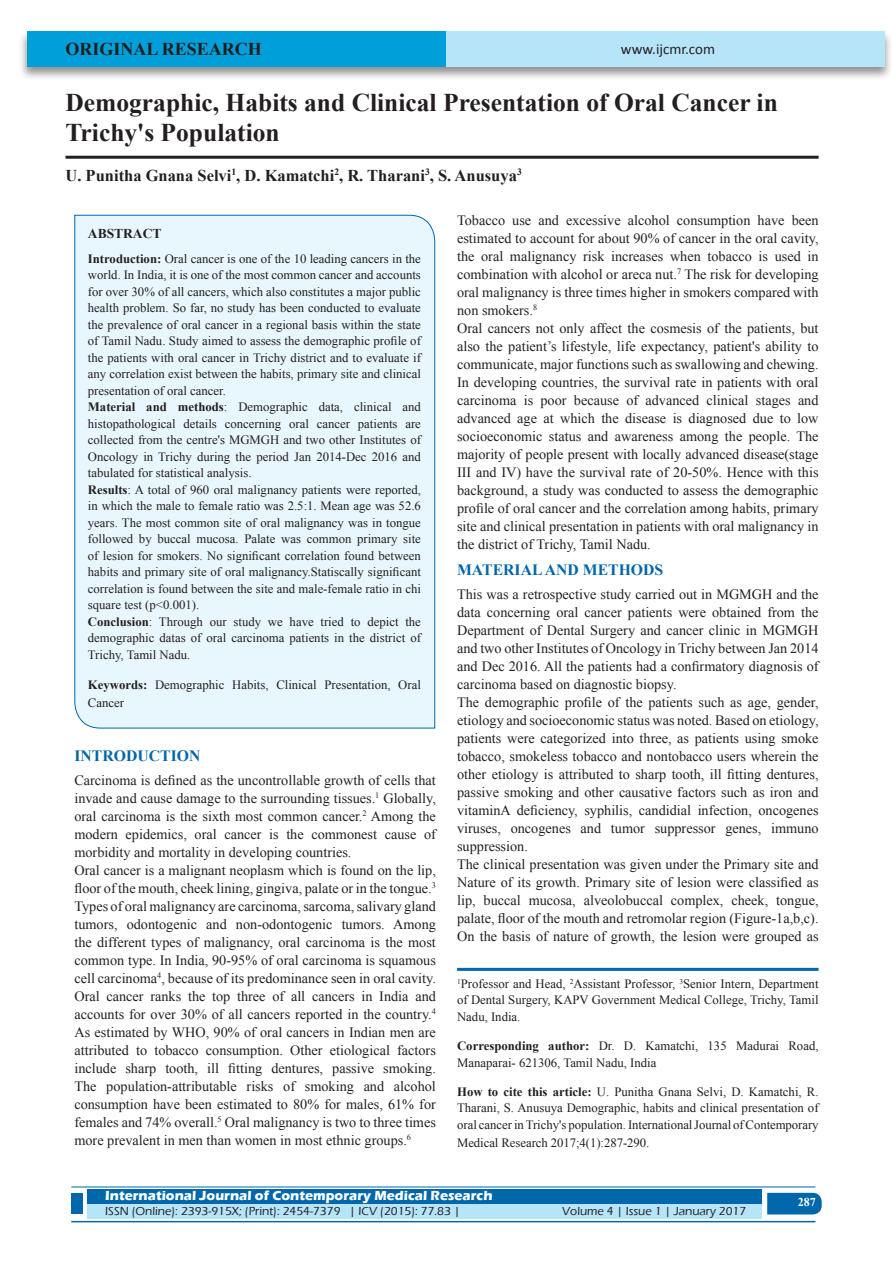
<style>
.page{position:relative;width:893px;height:1263px;background:#fff}
.page>*{position:absolute;margin:0;border:0;box-sizing:border-box;transform-origin:0 0}
.A_Title_New{font:700 25.5px/30px "Times New Roman";color:#231f20}
.AT_new{font:700 18px "Times New Roman";color:#231f20}
.AU-New{font:700 16.5px "Times New Roman";color:#231f20}
.t1{font:700 15.75px "Times New Roman";color:#0067aa}
.t2{font:15px "Calibri";color:#231f20}
.TX_New{font:14.25px/18px "Times New Roman";color:#231f20;text-align:justify}
.t3{font:700 13.5px "Eras ITC";color:#fff}
.t4{font:700 13.5px "Times New Roman";color:#231f20}
.HTC_new{font:12.75px/16.5px "Times New Roman";color:#231f20}
.Affi_New{font:12.75px/16.5px "Times New Roman";color:#231f20;text-align:justify}
.Corresponding{font:12.75px/16.5px "Times New Roman";color:#231f20}
.t5{font:500 12px "Eras ITC";color:#231f20}
.t6{font:700 12px "Times New Roman";color:#fff}
.s1{font-weight:700}
</style>
<div class="page">
<div style="left:19px;top:29px;width:874px;height:52px;background:#231f20;opacity:.5"></div>
<div style="left:27px;top:31px;width:858px;height:35px;background:#b6e4f9"></div>
<div style="left:27px;top:31px;width:419px;height:35px;background:#009fda"></div>
<div style="left:87px;top:1189px;width:674px;height:15px;background:#0067aa"></div>
<div style="left:87px;top:1204px;width:674px;height:15px;background:#b6e4f9"></div>
<svg style="left:767px;top:1193px;width:55px;height:21px"></svg>
<hr style="left:71px;top:1186px;width:744px;height:1px;background:#0067aa">
<hr style="left:71px;top:1221px;width:744px;height:1px;background:#0067aa">
<div style="left:71px;top:1193px;width:12px;height:21px;background:#0067aa"></div>
<hr style="left:65px;top:156px;width:754px;height:3px;background:#231f20">
<div style="left:74px;top:214px;width:361px;height:515px;background:#e8f6fd"></div>
<hr style="left:457px;top:968px;width:362px;height:3px;background:#0067aa">
<p class="AT_new" style="left:65px;top:36px;width:198px">ORIGINAL RESEARCH</p>
<p class="t2" style="left:621px;top:40px;width:96px">www.ijcmr.com</p>
<p class="A_Title_New" style="left:65px;top:87px;width:714px">Demographic, Habits and Clinical Presentation of Oral Cancer in<br>Trichy's Population</p>
<p class="AU-New" style="left:65px;top:164px;width:458px">U. Punitha Gnana Selvi<sup>1</sup>, D. Kamatchi<sup>2</sup>, R. Tharani<sup>3</sup>, S. Anusuya<sup>3</sup></p>
<p class="t4" style="left:88px;top:224px;width:75px">ABSTRACT</p>
<p class="HTC_new" style="left:88px;top:250px;width:335px"><span class="s1">Introduction</span><span class="s1">:</span> Oral cancer is one of the 10 leading cancers in the world. In India, it is one of the most common cancer and accounts for over 30% of all cancers, which also constitutes a major public health problem. So far, no study has been conducted to evaluate the prevalence of oral cancer in a regional basis within the state of Tamil Nadu. Study aimed to assess the demographic profile of the patients with oral cancer in Trichy district and to evaluate if any correlation exist between the habits, primary site and clinical presentation of oral cancer.<br><span class="s1">Material and methods</span>: Demographic data, clinical and histopathological details concerning oral cancer patients are collected from the centre's MGMGH and two other Institutes of Oncology in Trichy during the period Jan 2014-Dec 2016 and tabulated for statistical analysis.<br><span class="s1">Results</span>: A total of 960 oral malignancy patients were reported, in which the male to female ratio was 2.5:1. Mean age was 52.6 years. The most common site of oral malignancy was in tongue followed by buccal mucosa. Palate was common primary site of lesion for smokers. No significant correlation found between habits and primary site of oral malignancy.Statiscally significant correlation is found between the site and male-female ratio in chi square test (p&lt;0.001).<br><span class="s1">Conclusion</span>: Through our study we have tried to depict the demographic datas of oral carcinoma patients in the district of Trichy, Tamil Nadu.</p>
<p class="HTC_new" style="left:88px;top:676px;width:334px;line-height:18px"><span class="s1">Keywords:</span> Demographic Habits, Clinical Presentation, Oral<br>Cancer</p>
<h1 class="t1" style="left:74px;top:744px;width:127px">INTRODUCTION</h1>
<p class="TX_New" style="left:74px;top:771px;width:363px">Carcinoma is defined as the uncontrollable growth of cells that invade and cause damage to the surrounding tissues.<sup>1</sup> Globally, oral carcinoma is the sixth most common cancer.<sup>2</sup> Among the modern epidemics, oral cancer is the commonest cause of morbidity and mortality in developing countries.</p>
<p class="TX_New" style="left:74px;top:861px;width:363px">Oral cancer is a malignant neoplasm which is found on the lip, floor of the mouth, cheek lining, gingiva, palate or in the tongue.<sup>3<br></sup>Types of oral malignancy are carcinoma, sarcoma, salivary gland tumors, odontogenic and non-odontogenic tumors. Among the different types of malignancy, oral carcinoma is the most common type. In India, 90-95% of oral carcinoma is squamous cell carcinoma<sup>4</sup>, because of its predominance seen in oral cavity.</p>
<p class="TX_New" style="left:74px;top:987px;width:363px">Oral cancer ranks the top three of all cancers in India and accounts for over 30% of all cancers reported in the country.<sup>4<br></sup>As estimated by WHO, 90% of oral cancers in Indian men are attributed to tobacco consumption. Other etiological factors include sharp tooth, ill fitting dentures, passive smoking.<br>The population-attributable risks of smoking and alcohol consumption have been estimated to 80% for males, 61% for females and 74% overall.<sup>5</sup> Oral malignancy is two to three times more prevalent in men than women in most ethnic groups.<sup>6</sup></p>
<p class="TX_New" style="left:457px;top:211px;width:363px">Tobacco use and excessive alcohol consumption have been estimated to account for about 90% of cancer in the oral cavity, the oral malignancy risk increases when tobacco is used in combination with alcohol or areca nut.<sup>7</sup> The risk for developing oral malignancy is three times higher in smokers compared with non smokers.<sup>8</sup></p>
<p class="TX_New" style="left:457px;top:319px;width:363px">Oral cancers not only affect the cosmesis of the patients, but also the patient’s lifestyle, life expectancy, patient's ability to communicate, major functions such as swallowing and chewing.</p>
<p class="TX_New" style="left:457px;top:373px;width:363px">In developing countries, the survival rate in patients with oral carcinoma is poor because of advanced clinical stages and advanced age at which the disease is diagnosed due to low socioeconomic status and awareness among the people. The majority of people present with locally advanced disease(stage III and IV) have the survival rate of 20-50%. Hence with this background, a study was conducted to assess the demographic profile of oral cancer and the correlation among habits, primary site and clinical presentation in patients with oral malignancy in the district of Trichy, Tamil Nadu.</p>
<h1 class="t1" style="left:457px;top:558px;width:208px">MATERIAL AND METHODS</h1>
<p class="TX_New" style="left:457px;top:585px;width:363px">This was a retrospective study carried out in MGMGH and the data concerning oral cancer patients were obtained from the Department of Dental Surgery and cancer clinic in MGMGH and two other Institutes of Oncology in Trichy between Jan 2014 and Dec 2016. All the patients had a confirmatory diagnosis of carcinoma based on diagnostic biopsy.</p>
<p class="TX_New" style="left:457px;top:693px;width:363px">The demographic profile of the patients such as age, gender, etiology and socioeconomic status was noted. Based on etiology, patients were categorized into three, as patients using smoke tobacco, smokeless tobacco and nontobacco users wherein the other etiology is attributed to sharp tooth, ill fitting dentures, passive smoking and other causative factors such as iron and vitaminA deficiency, syphilis, candidial infection, oncogenes viruses, oncogenes and tumor suppressor genes, immuno suppression.</p>
<p class="TX_New" style="left:457px;top:855px;width:363px">The clinical presentation was given under the Primary site and Nature of its growth. Primary site of lesion were classified as lip, buccal mucosa, alveolobuccal complex, cheek, tongue, palate, floor of the mouth and retromolar region (Figure-1a,b,c).<br>On the basis of nature of growth, the lesion were grouped as</p>
<p class="Affi_New" style="left:457px;top:975px;width:363px"><sup>1</sup>Professor and Head, <sup>2</sup>Assistant Professor, <sup>3</sup>Senior Intern, Department of Dental Surgery, KAPV Government Medical College, Trichy, Tamil Nadu, India.</p>
<p class="Corresponding" style="left:457px;top:1037px;width:363px"><span class="s1">Corresponding author:</span> Dr. D. Kamatchi, 135 Madurai Road,<br>Manaparai- 621306, Tamil Nadu, India</p>
<p class="HTC_new" style="left:457px;top:1083px;width:363px;text-align:justify"><span class="s1">How to cite this article:</span> U. Punitha Gnana Selvi, D. Kamatchi, R.<br>Tharani, S. Anusuya Demographic, habits and clinical presentation of oral cancer in Trichy's population. International Journal of Contemporary</p>
<p class="HTC_new" style="left:457px;top:1134px;width:194px">Medical Research 2017;4(1):287-290.</p>
<p class="t3" style="left:105px;top:1188px;width:389px">International Journal of Contemporary Medical Research</p>
<p class="t5" style="left:105px;top:1204px;width:356px">ISSN (Online): 2393-915X; (Print): 2454-7379 | ICV (2015): 77.83 |</p>
<p class="t5" style="left:562px;top:1204px;width:186px">Volume 4 | Issue 1 | January 2017</p>
<h4 class="t6" style="left:798px;top:1194px;width:19px">287</h4>
</div>
